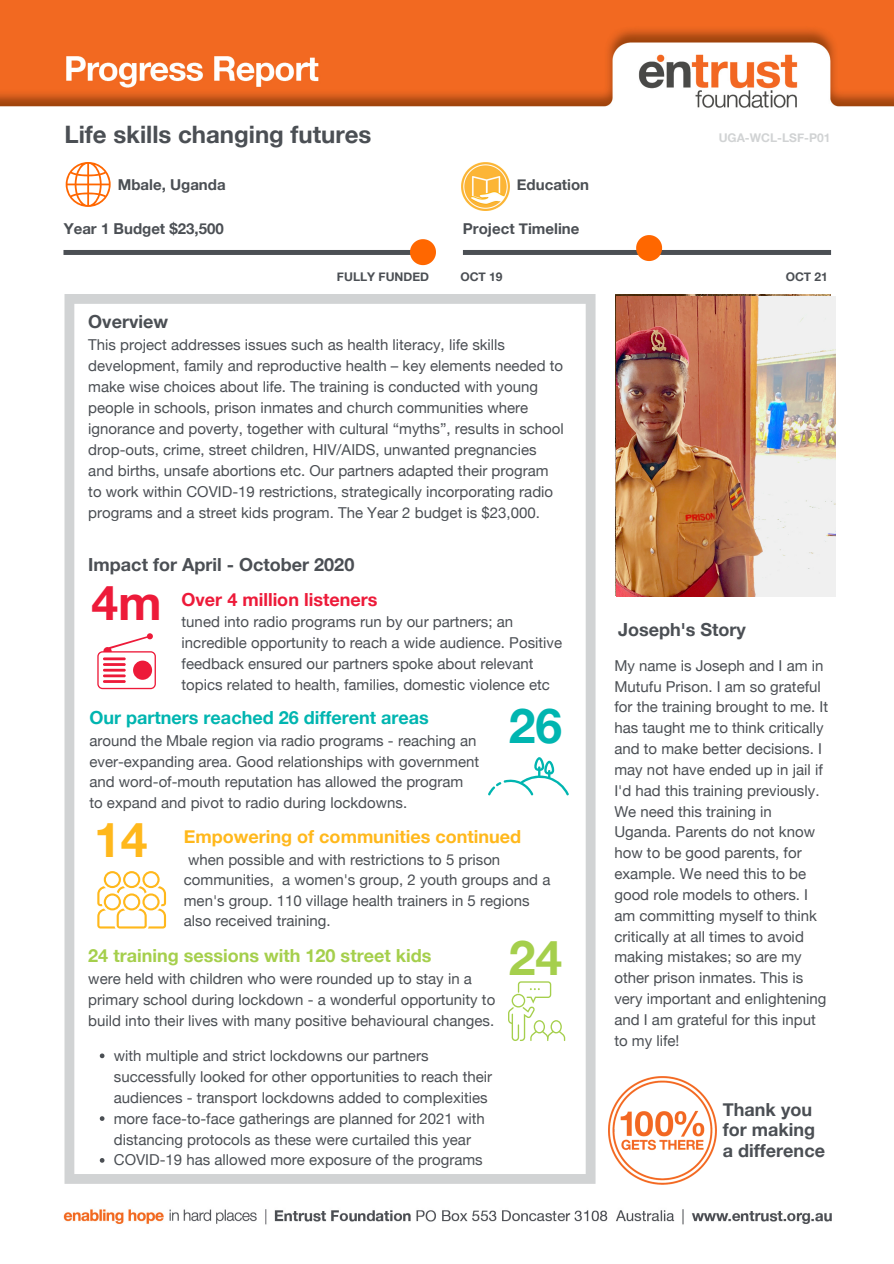
<style>
.page{position:relative;width:894px;height:1264px;background:#fff}
.page>*{position:absolute;margin:0;border:0;box-sizing:border-box;transform-origin:0 0}
.t1{font:700 48px "Helvetica Neue";color:#ed1a39}
.t2{font:700 48px "Helvetica Neue";color:#00b5b0}
.t3{font:700 48px "Helvetica Neue";color:#a5cf4c}
.t4{font:700 48px "Helvetica Neue";color:#ffb81c}
.t5{font:700 24px "Helvetica Neue";color:#4b4f54}
.t6{font:700 18px "Helvetica Neue";color:#4b4f54}
.t7{font:700 18px "Helvetica Neue";color:#a5cf4c}
.t8{font:700 18px "Helvetica Neue";color:#00b5b0}
.t9{font:700 18px "Helvetica Neue";color:#ffb81c}
.t10{font:700 18px "Helvetica Neue";color:#ed1a39}
.t11{font:15px/20.9px "Helvetica Neue";color:#4b4f54}
.t12{font:700 15px "Helvetica Neue";color:#4b4f54}
.t13{font:700 12px "Helvetica Neue";color:#4b4f54}
.t14{font:700 12px "Helvetica Neue";color:#d1d3d4}
</style>
<div class="page">
<img style="left:0;top:0;width:893px;height:1225px">
<svg style="left:64px;top:294px;width:531px;height:889px"></svg>
<svg style="left:97px;top:871px;width:69px;height:57px"></svg>
<svg style="left:463px;top:235px;width:367px;height:26px"></svg>
<svg style="left:63px;top:239px;width:373px;height:26px"></svg>
<img style="left:608px;top:1076px;width:108px;height:108px">
<svg style="left:66px;top:162px;width:45px;height:45px"></svg>
<svg style="left:97px;top:633px;width:59px;height:56px"></svg>
<hr style="left:103px;top:680px;width:23px;height:3px;background:#ed1a39">
<hr style="left:103px;top:668px;width:23px;height:3px;background:#ed1a39">
<hr style="left:103px;top:663px;width:23px;height:3px;background:#ed1a39">
<hr style="left:103px;top:674px;width:23px;height:3px;background:#ed1a39">
<svg style="left:488px;top:757px;width:80px;height:38px"></svg>
<img style="left:616px;top:296px;width:218px;height:300px">
<img style="left:461px;top:162px;width:48px;height:48px">
<svg style="left:508px;top:981px;width:57px;height:60px"></svg>
<svg style="left:100px;top:1053px;width:4px;height:5px"></svg>
<svg style="left:100px;top:1116px;width:4px;height:4px"></svg>
<svg style="left:100px;top:1157px;width:4px;height:5px"></svg>
<p class="t5" style="left:64px;top:120px;width:308px">Life skills changing futures</p>
<p class="t12" style="left:118px;top:176px;width:109px">Mbale, Uganda</p>
<p class="t12" style="left:516px;top:176px;width:74px">Education</p>
<p class="t12" style="left:64px;top:220px;width:161px">Year 1 Budget $23,500</p>
<p class="t12" style="left:463px;top:220px;width:118px">Project Timeline</p>
<p class="t14" style="left:718px;top:130px;width:113px">UGA-WCL-LSF-P01</p>
<p class="t13" style="left:337px;top:269px;width:94px">FULLY FUNDED</p>
<p class="t13" style="left:460px;top:269px;width:44px">OCT 19</p>
<p class="t13" style="left:785px;top:269px;width:44px">OCT 21</p>
<p class="t6" style="left:88px;top:310px;width:81px">Overview</p>
<p class="t11" style="left:88px;top:334px;width:477px">This project addresses issues such as health literacy, life skills development, family and reproductive health – key elements needed to make wise choices about life. The training is conducted with young people in schools, prison inmates and church communities where ignorance and poverty, together with cultural “myths”, results in school drop-outs, crime, street children, HIV/AIDS, unwanted pregnancies and births, unsafe abortions etc. Our partners adapted their program to work within COVID-19 restrictions, strategically incorporating radio programs and a street kids program. The Year 2 budget is $23,000.</p>
<p class="t6" style="left:88px;top:553px;width:267px">Impact for April - October 2020</p>
<p class="t1" style="left:91px;top:573px;width:72px">4m</p>
<p class="t10" style="left:181px;top:588px;width:197px">Over 4 million listeners</p>
<p class="t11" style="left:181px;top:611px;width:382px">tuned into radio programs run by our partners; an incredible opportunity to reach a wide audience. Positive feedback ensured our partners spoke about relevant topics related to health, families, domestic violence etc</p>
<p class="t8" style="left:89px;top:706px;width:341px">Our partners reached 26 different areas</p>
<p class="t11" style="left:89px;top:729px;width:391px">around the Mbale region via radio programs - reaching an ever-expanding area. Good relationships with government and word-of-mouth reputation has allowed the program</p>
<p class="t11" style="left:89px;top:792px;width:319px">to expand and pivot to radio during lockdowns.</p>
<p class="t2" style="left:508px;top:696px;width:55px">26</p>
<p class="t4" style="left:94px;top:810px;width:55px">14</p>
<p class="t9" style="left:184px;top:825px;width:339px">Empowering of communities continued</p>
<p class="t11" style="left:184px;top:848px;width:368px">when possible and with restrictions to 5 prison communities, a women's group, 2 youth groups and a men's group. 110 village health trainers in 5 regions also received training.</p>
<p class="t7" style="left:88px;top:944px;width:344px">24 training sessions with 120 street kids</p>
<p class="t11" style="left:88px;top:968px;width:385px">were held with children who were rounded up to stay in a</p>
<p class="t11" style="left:88px;top:988px;width:408px">primary school during lockdown - a wonderful opportunity to build into their lives with many positive behavioural changes.</p>
<p class="t11" style="left:114px;top:1044px;width:380px">with multiple and strict lockdowns our partners successfully looked for other opportunities to reach their audiences - transport lockdowns added to complexities</p>
<p class="t11" style="left:114px;top:1107px;width:372px">more face-to-face gatherings are planned for 2021 with distancing protocols as these were curtailed this year</p>
<p class="t11" style="left:114px;top:1149px;width:370px">COVID-19 has allowed more exposure of the programs</p>
<p class="t3" style="left:508px;top:927px;width:55px">24</p>
<p class="t6" style="left:618px;top:618px;width:129px">Joseph's Story</p>
<p class="t11" style="left:614px;top:654px;width:215px">My name is Joseph and I am in<br>Mutufu Prison. I am so grateful for the training brought to me. It has taught me to think critically and to make better decisions. I may not have ended up in jail if<br>I'd had this training previously.<br>We need this training in<br>Uganda. Parents do not know how to be good parents, for example. We need this to be good role models to others. I am committing myself to think critically at all times to avoid making mistakes; so are my other prison inmates. This is very important and enlightening and I am grateful for this input to my life!</p>
<p class="t6" style="left:722px;top:1097px;width:91px">Thank you</p>
<p class="t6" style="left:722px;top:1118px;width:94px">for making</p>
<p class="t6" style="left:722px;top:1139px;width:103px">a difference</p>
</div>
